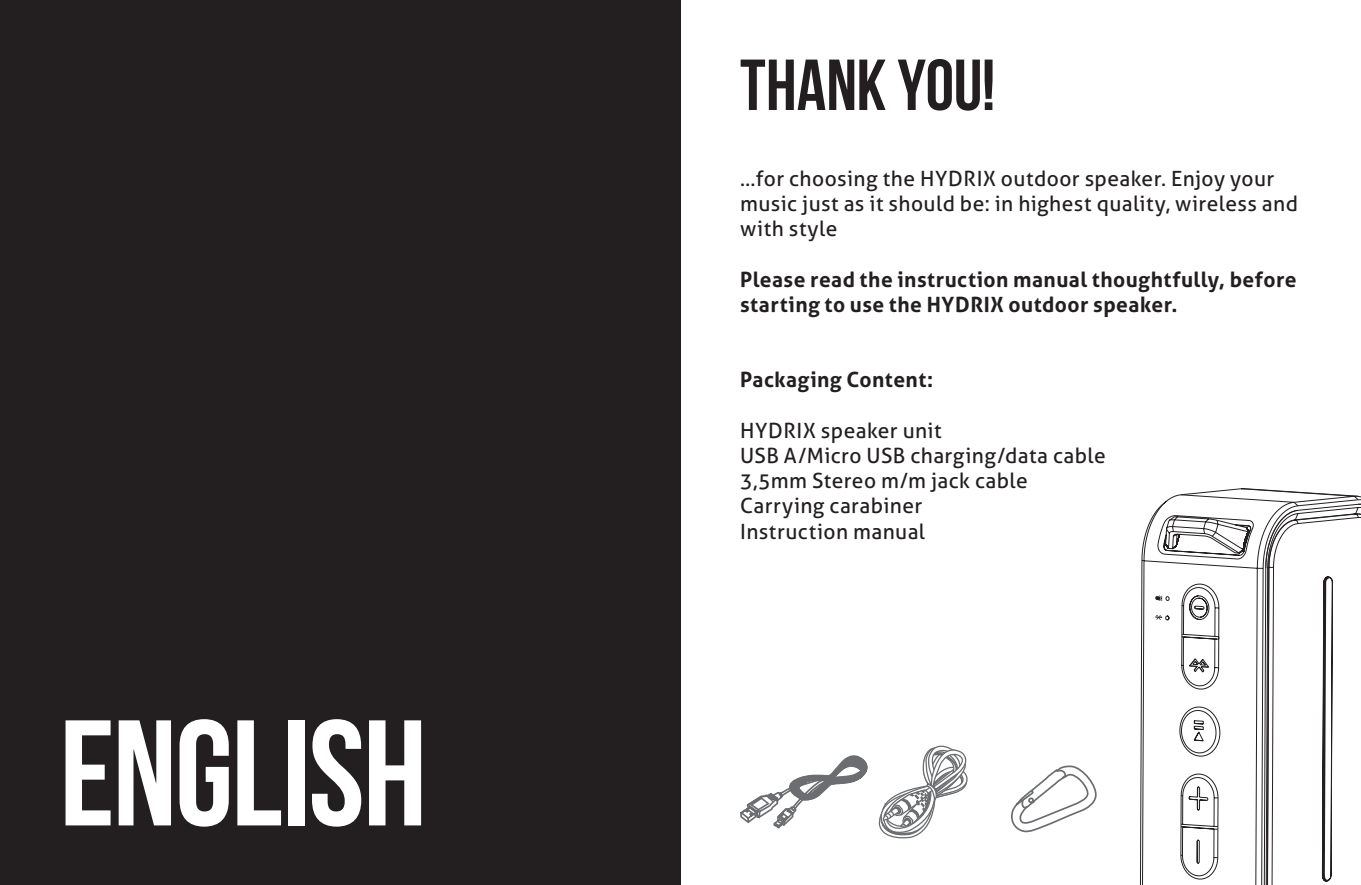
<style>
.page{position:relative;width:1361px;height:885px;background:#fff}
.page>*{position:absolute;margin:0;border:0;box-sizing:border-box;transform-origin:0 0}
.t1{font:150px "Bebas Neue";letter-spacing:-.01em;color:#fff}
.t2{font:72px "Bebas Neue";color:#231f20}
.t3{font:21px/25.2px "Aller";letter-spacing:.02em;color:#231f20}
.t4{font:700 21px/25.2px "Aller";letter-spacing:.025em;color:#231f20}
</style>
<div class="page">
<div style="left:0;top:0;width:680px;height:884px;background:#231f20"></div>
<svg style="left:1140px;top:488px;width:221px;height:396px"></svg>
<svg style="left:1321px;top:575px;width:12px;height:306px"></svg>
<svg style="left:1155px;top:614px;width:7px;height:6px"></svg>
<svg style="left:1155px;top:595px;width:7px;height:6px"></svg>
<svg style="left:1011px;top:765px;width:86px;height:68px"></svg>
<svg style="left:740px;top:745px;width:228px;height:94px"></svg>
<h1 class="t1" style="left:60px;top:691px;width:369px">ENGLISH</h1>
<h2 class="t2" style="left:740px;top:46px;width:257px">THANK YOU!</h2>
<p class="t3" style="left:740px;top:165px;width:559px">…for choosing the HYDRIX outdoor speaker. Enjoy your music just as it should be: in highest quality, wireless and with style</p>
<p class="t4" style="left:740px;top:266px;width:558px">Please read the instruction manual thoughtfully, before starting to use the HYDRIX outdoor speaker.</p>
<p class="t4" style="left:740px;top:367px;width:195px">Packaging Content:</p>
<p class="t3" style="left:740px;top:417px;width:367px">HYDRIX speaker unit<br>USB A/Micro USB charging/data cable<br>3,5mm Stereo m/m jack cable<br>Carrying carabiner<br>Instruction manual</p>
</div>
